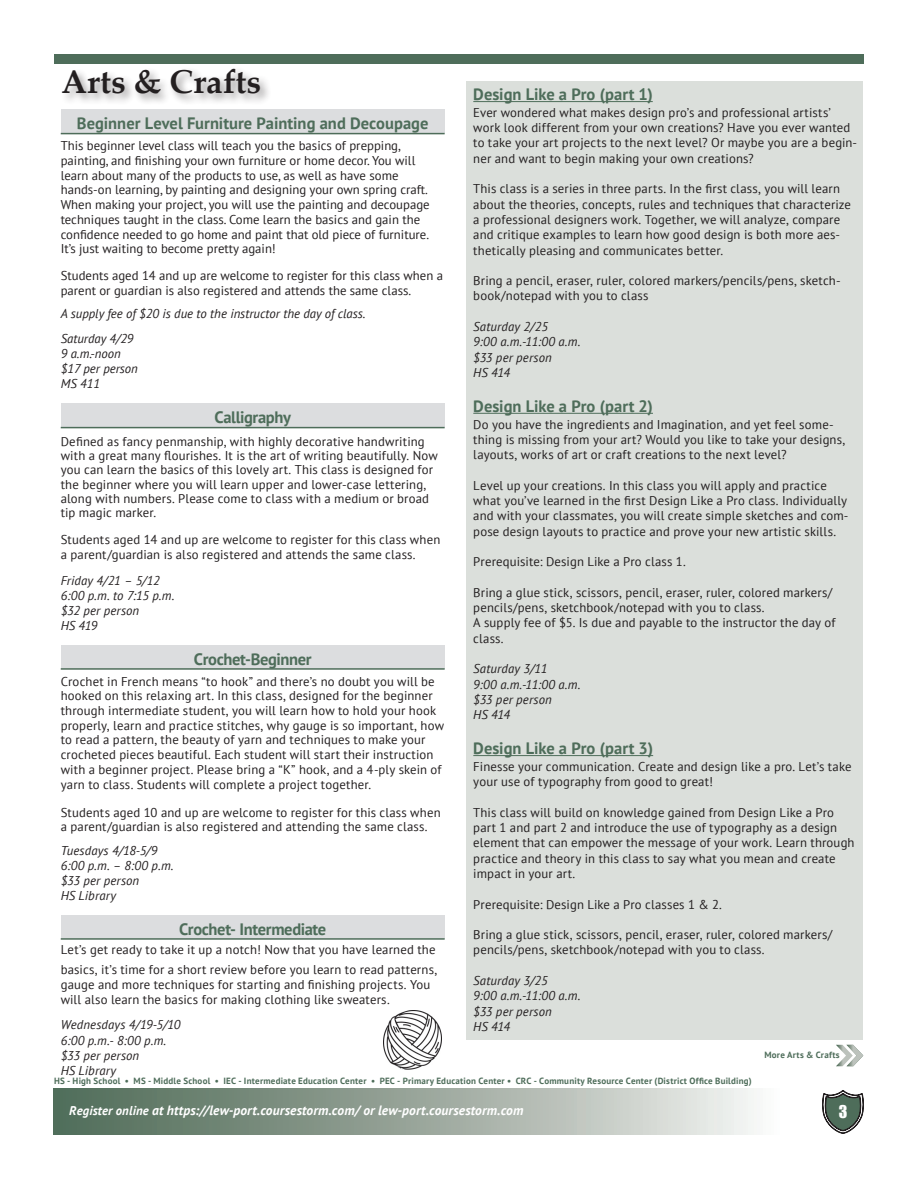
<style>
.page{position:relative;width:918px;height:1188px;background:#fff}
.page>*{position:absolute;margin:0;border:0;box-sizing:border-box;transform-origin:0 0}
.t1{font:700 33px "Palatino Linotype";color:#231f20}
.Class_Title{font:700 16.5px "PT Sans";letter-spacing:-.015em;color:#4e6d5a}
.Body_Text{font:700 16.5px "PT Sans";color:#4e6d5a}
.t2{font:16.2px "Impact";color:#fff}
.t3{font:italic 700 13.5px "PT Sans";letter-spacing:.01em;color:#fff}
.Body_Text-2{font:12.75px/15.3px "PT Sans";letter-spacing:.01em;color:#231f20}
.Day-Time-Cost-Locati{font:12.75px/14.7px "PT Sans";color:#231f20}
.Body_Text-3{font:italic 12.75px "PT Sans";letter-spacing:.01em;color:#231f20}
.Day-Time-Cost-Locati-2{font:italic 12.75px "PT Sans";color:#231f20}
.Body_Text-4{font:700 9px "PT Sans";letter-spacing:.025em;color:#4e6d5a}
.s1{font-size:12.75px}
</style>
<div class="page">
<div style="left:54px;top:1088px;width:728px;height:46px;background:linear-gradient(to right,#496450,#f3f2f1)"></div>
<div style="left:54px;top:54px;width:810px;height:9px;background:#4e6d5a"></div>
<svg style="left:823px;top:1090px;width:40px;height:43px"></svg>
<div style="left:467px;top:81px;width:396px;height:958px;background:#dbdfdb"></div>
<div style="left:61px;top:110px;width:384px;height:23px;background:#dcdddf"></div>
<hr style="left:61px;top:133px;width:384px;height:1px;background:#4e6d5a">
<div style="left:61px;top:404px;width:384px;height:23px;background:#dcdddf"></div>
<hr style="left:61px;top:427px;width:384px;height:1px;background:#4e6d5a">
<div style="left:61px;top:645px;width:384px;height:23px;background:#dcdddf"></div>
<hr style="left:61px;top:668px;width:384px;height:2px;background:#4e6d5a">
<div style="left:61px;top:915px;width:384px;height:23px;background:#dcdddf"></div>
<hr style="left:61px;top:938px;width:384px;height:2px;background:#4e6d5a">
<hr style="left:473px;top:101px;width:180px;height:1px;background:#4e6d5a">
<hr style="left:473px;top:413px;width:180px;height:1px;background:#4e6d5a">
<hr style="left:473px;top:755px;width:180px;height:1px;background:#4e6d5a">
<div style="left:60px;top:66px;width:212px;height:40px;background:#231f20;opacity:.45"></div>
<svg style="left:836px;top:1045px;width:27px;height:21px"></svg>
<img style="left:384px;top:1011px;width:57px;height:58px">
<p class="t1" style="left:62px;top:58px;width:201px">Arts &amp; Crafts</p>
<p class="Body_Text" style="left:473px;top:84px;width:181px">Design Like a Pro (part 1)</p>
<p class="Body_Text-2" style="left:473px;top:104px;width:385px">Ever wondered what makes design pro’s and professional artists’ work look different from your own creations? Have you ever wanted to take your art projects to the next level? Or maybe you are a begin&shy;ner and want to begin making your own creations?</p>
<p class="Body_Text-2" style="left:473px;top:181px;width:379px">This class is a series in three parts. In the first class, you will learn about the theories, concepts, rules and techniques that characterize a professional designers work. Together, we will analyze, compare and critique examples to learn how good design is both more aes&shy;thetically pleasing and communicates better.</p>
<p class="Body_Text-2" style="left:473px;top:273px;width:369px">Bring a pencil, eraser, ruler, colored markers/pencils/pens, sketch&shy;book/notepad with you to class</p>
<p class="Body_Text-3" style="left:473px;top:319px;width:76px">Saturday 2/25</p>
<p class="Body_Text-3" style="left:473px;top:334px;width:109px">9:00 a.m.-11:00 a.m.</p>
<p class="Body_Text-3" style="left:473px;top:349px;width:80px">$33 per person</p>
<p class="Body_Text-3" style="left:473px;top:364px;width:38px">HS 414</p>
<p class="Body_Text" style="left:473px;top:395px;width:181px">Design Like a Pro (part 2)</p>
<p class="Body_Text-2" style="left:473px;top:416px;width:374px">Do you have the ingredients and Imagination, and yet feel some&shy;thing is missing from your art? Would you like to take your designs, layouts, works of art or craft creations to the next level?</p>
<p class="Body_Text-2" style="left:473px;top:477px;width:377px">Level up your creations. In this class you will apply and practice what you’ve learned in the first Design Like a Pro class. Individually and with your classmates, you will create simple sketches and com&shy;pose design layouts to practice and prove your new artistic skills.</p>
<p class="Body_Text-2" style="left:473px;top:554px;width:214px">Prerequisite: Design Like a Pro class 1.</p>
<p class="Body_Text-2" style="left:473px;top:584px;width:360px">Bring a glue stick, scissors, pencil, eraser, ruler, colored markers/ pencils/pens, sketchbook/notepad with you to class.</p>
<p class="Body_Text-2" style="left:473px;top:615px;width:364px">A supply fee of $5. Is due and payable to the instructor the day of class.</p>
<p class="Body_Text-3" style="left:473px;top:661px;width:76px">Saturday 3/11</p>
<p class="Body_Text-3" style="left:473px;top:676px;width:109px">9:00 a.m.-11:00 a.m.</p>
<p class="Body_Text-3" style="left:473px;top:691px;width:80px">$33 per person</p>
<p class="Body_Text-3" style="left:473px;top:707px;width:38px">HS 414</p>
<p class="Body_Text" style="left:473px;top:738px;width:181px">Design Like a Pro (part 3)</p>
<p class="Body_Text-2" style="left:473px;top:758px;width:380px">Finesse your communication. Create and design like a pro. Let’s take your use of typography from good to great!</p>
<p class="Body_Text-2" style="left:473px;top:804px;width:383px">This class will build on knowledge gained from Design Like a Pro part 1 and part 2 and introduce the use of typography as a design element that can empower the message of your work. Learn through practice and theory in this class to say what you mean and create impact in your art.</p>
<p class="Body_Text-2" style="left:473px;top:896px;width:250px">Prerequisite: Design Like a Pro classes 1 &amp; 2.</p>
<p class="Body_Text-2" style="left:473px;top:927px;width:360px">Bring a glue stick, scissors, pencil, eraser, ruler, colored markers/ pencils/pens, sketchbook/notepad with you to class.</p>
<p class="Body_Text-3" style="left:473px;top:973px;width:76px">Saturday 3/25</p>
<p class="Body_Text-3" style="left:473px;top:988px;width:109px">9:00 a.m.-11:00 a.m.</p>
<p class="Body_Text-3" style="left:473px;top:1003px;width:80px">$33 per person</p>
<p class="Body_Text-3" style="left:473px;top:1018px;width:38px">HS 414</p>
<p class="Class_Title" style="left:77px;top:113px;width:353px">Beginner Level Furniture Painting and Decoupage</p>
<p class="Day-Time-Cost-Locati" style="left:61px;top:138px;width:370px">This beginner level class will teach you the basics of prepping, painting, and finishing your own furniture or home decor. You will learn about many of the products to use, as well as have some hands-on learning, by painting and designing your own spring craft.<br>When making your project, you will use the painting and decoupage techniques taught in the class. Come learn the basics and gain the confidence needed to go home and paint that old piece of furniture.<br>It’s just waiting to become pretty again!</p>
<p class="Day-Time-Cost-Locati" style="left:61px;top:268px;width:384px">Students aged 14 and up are welcome to register for this class when a parent or guardian is also registered and attends the same class.</p>
<p class="Day-Time-Cost-Locati-2" style="left:61px;top:305px;width:306px">A supply fee of $20 is due to the instructor the day of class.</p>
<p class="Day-Time-Cost-Locati-2" style="left:61px;top:331px;width:74px">Saturday 4/29</p>
<p class="Day-Time-Cost-Locati-2" style="left:61px;top:346px;width:62px">9 a.m.-noon</p>
<p class="Day-Time-Cost-Locati-2" style="left:61px;top:361px;width:79px">$17 per person</p>
<p class="Day-Time-Cost-Locati-2" style="left:61px;top:376px;width:41px">MS 411</p>
<p class="Class_Title" style="left:215px;top:407px;width:78px">Calligraphy</p>
<p class="Body_Text-2" style="left:61px;top:434px;width:379px;line-height:14.2px">Defined as fancy penmanship, with highly decorative handwriting with a great many flourishes. It is the art of writing beautifully. Now you can learn the basics of this lovely art. This class is designed for the beginner where you will learn upper and lower-case lettering, along with numbers. Please come to class with a medium or broad tip magic marker.</p>
<p class="Body_Text-2" style="left:61px;top:532px;width:381px">Students aged 14 and up are welcome to register for this class when a parent/guardian is also registered and attends the same class.</p>
<p class="Body_Text-3" style="left:61px;top:572px;width:100px">Friday 4/21 – 5/12</p>
<p class="Body_Text-3" style="left:61px;top:587px;width:115px">6:00 p.m. to 7:15 p.m.</p>
<p class="Body_Text-3" style="left:61px;top:602px;width:80px">$32 per person</p>
<p class="Body_Text-3" style="left:61px;top:617px;width:38px">HS 419</p>
<p class="Class_Title" style="left:194px;top:648px;width:119px">Crochet-Beginner</p>
<p class="Body_Text-2" style="left:61px;top:674px;width:385px;line-height:14.7px">Crochet in French means “to hook” and there’s no doubt you will be hooked on this relaxing art. In this class, designed for the beginner through intermediate student, you will learn how to hold your hook properly, learn and practice stitches, why gauge is so important, how to read a pattern, the beauty of yarn and techniques to make your crocheted pieces beautiful. Each student will start their instruction with a beginner project. Please bring a “K” hook, and a 4-ply skein of yarn to class. Students will complete a project together.</p>
<p class="Body_Text-2" style="left:61px;top:805px;width:381px;line-height:14.7px">Students aged 10 and up are welcome to register for this class when a parent/guardian is also registered and attending the same class.</p>
<p class="Body_Text-3" style="left:61px;top:843px;width:98px">Tuesdays 4/18-5/9</p>
<p class="Body_Text-3" style="left:61px;top:858px;width:114px">6:00 p.m. – 8:00 p.m.</p>
<p class="Body_Text-3" style="left:61px;top:872px;width:80px">$33 per person</p>
<p class="Body_Text-3" style="left:61px;top:887px;width:57px">HS Library</p>
<p class="Class_Title" style="left:179px;top:918px;width:149px">Crochet- Intermediate</p>
<p class="Body_Text-2" style="left:61px;top:940px;width:378px;line-height:19.5px">Let’s get ready to take it up a notch! Now that you have learned the basics, it’s time for a short review before you learn to read patterns,</p>
<p class="Body_Text-2" style="left:61px;top:976px;width:371px">gauge and more techniques for starting and finishing projects. You will also learn the basics for making clothing like sweaters.</p>
<p class="Body_Text-3" style="left:61px;top:1017px;width:121px">Wednesdays 4/19-5/10</p>
<p class="Body_Text-3" style="left:61px;top:1032px;width:107px">6:00 p.m.- 8:00 p.m.</p>
<p class="Body_Text-3" style="left:61px;top:1048px;width:80px">$33 per person</p>
<p class="Body_Text-3" style="left:61px;top:1063px;width:57px">HS Library</p>
<p class="Body_Text-4" style="left:764px;top:1049px;width:77px">More Arts &amp; Crafts</p>
<p class="Body_Text-4" style="left:54px;top:1075px;width:699px">HS - High School • MS - Middle School • IEC - Intermediate Education Center • PEC - Primary Education Center • CRC - Community Resource Center (District Office Building)</p>
<p class="t3" style="left:69px;top:1101px;width:456px"><span class="s1">Register online</span> at https://lew-port.coursestorm.com/ or lew-port.coursestorm.com</p>
<p class="t2" style="left:839px;top:1099px;width:10px">3</p>
</div>
